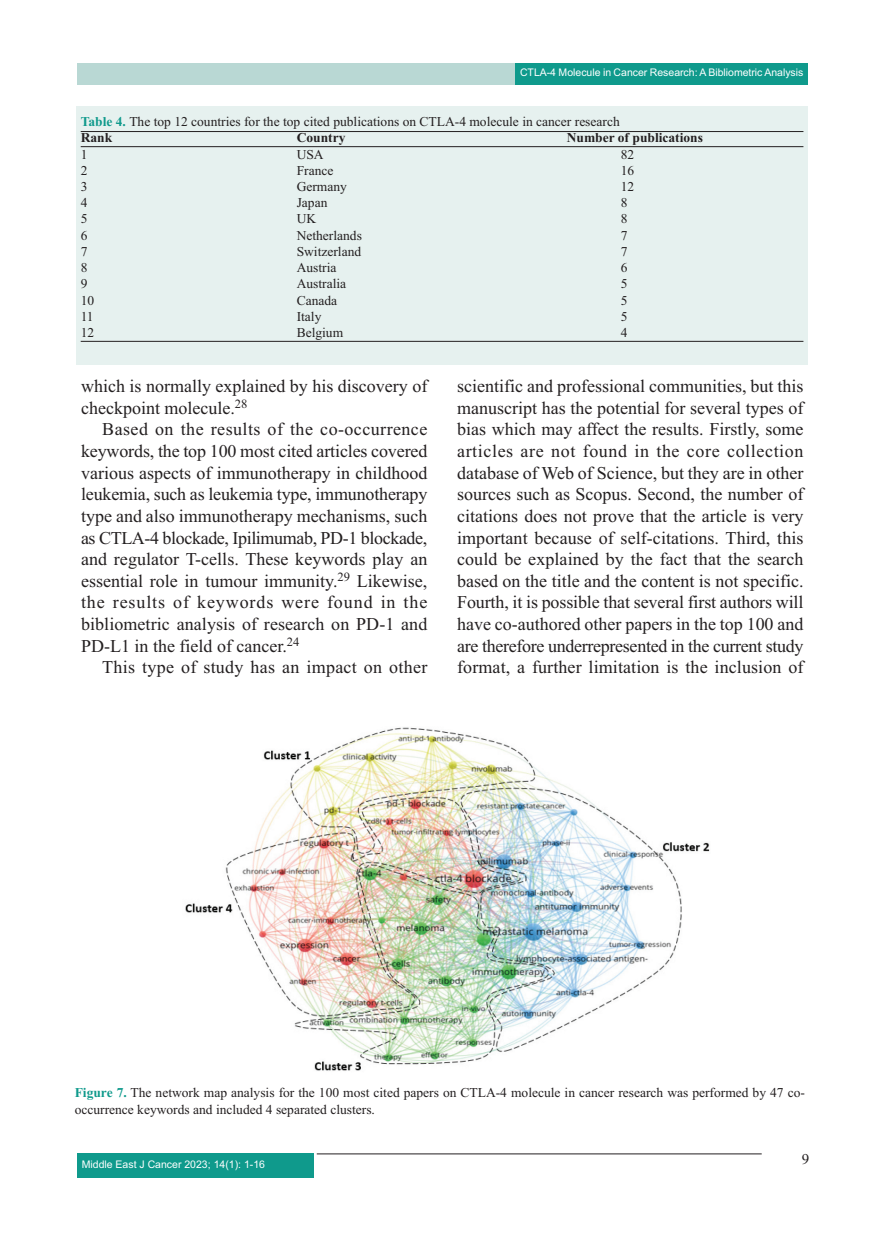
<style>
.page{position:relative;width:893px;height:1234px;background:#fff}
.page>*{position:absolute;margin:0;border:0;box-sizing:border-box;transform-origin:0 0}
.t1{font:18px/21.6px "Times New Roman";letter-spacing:.005em;color:#231f20;text-align:justify}
.t2{font:15px "Times New Roman";color:#231f20}
.t3{font:13.5px/16.2px "Times New Roman";color:#231f20}
.t4{font:700 13.5px "Times New Roman";color:#231f20}
.t5{font:10.5px "Arial";color:#fff}
.s1{font-weight:700;color:#0f9a8c}
</style>
<div class="page">
<div style="left:78px;top:64px;width:730px;height:21px;background:#b9d8d4"></div>
<div style="left:516px;top:64px;width:292px;height:21px;background:#0f9a8c"></div>
<hr style="left:317px;top:1153px;width:445px;height:1px;background:#231f20">
<div style="left:77px;top:1153px;width:236px;height:24px;background:#0f9a8c"></div>
<img style="left:185px;top:727px;width:525px;height:344px">
<div style="left:76px;top:106px;width:732px;height:258px;background:#e6f1ef"></div>
<hr style="left:81px;top:131px;width:722px;height:1px;background:#231f20">
<hr style="left:81px;top:146px;width:722px;height:1px;background:#231f20">
<hr style="left:81px;top:341px;width:722px;height:1px;background:#231f20">
<p class="t5" style="left:520px;top:68px;width:285px">CTLA-4 Molecule in Cancer Research: A Bibliometric Analysis</p>
<p class="t3" style="left:81px;top:115px;width:541px"><span class="s1">Table 4.</span> The top 12 countries for the top cited publications on CTLA-4 molecule in cancer research</p>
<p class="t4" style="left:81px;top:133px;width:33px">Rank</p>
<p class="t4" style="left:297px;top:133px;width:50px">Country</p>
<p class="t4" style="left:567px;top:133px;width:138px">Number of publications</p>
<p class="t3" style="left:81px;top:147px;width:8px">1</p>
<p class="t3" style="left:297px;top:147px;width:28px">USA</p>
<p class="t3" style="left:621px;top:147px;width:15px">82</p>
<p class="t3" style="left:81px;top:163px;width:8px">2</p>
<p class="t3" style="left:297px;top:163px;width:38px">France</p>
<p class="t3" style="left:621px;top:163px;width:15px">16</p>
<p class="t3" style="left:81px;top:180px;width:8px">3</p>
<p class="t3" style="left:297px;top:180px;width:52px">Germany</p>
<p class="t3" style="left:621px;top:180px;width:15px">12</p>
<p class="t3" style="left:81px;top:196px;width:8px">4</p>
<p class="t3" style="left:297px;top:196px;width:32px">Japan</p>
<p class="t3" style="left:621px;top:196px;width:8px">8</p>
<p class="t3" style="left:81px;top:212px;width:8px">5</p>
<p class="t3" style="left:297px;top:212px;width:21px">UK</p>
<p class="t3" style="left:621px;top:212px;width:8px">8</p>
<p class="t3" style="left:81px;top:228px;width:8px">6</p>
<p class="t3" style="left:297px;top:228px;width:67px">Netherlands</p>
<p class="t3" style="left:621px;top:228px;width:8px">7</p>
<p class="t3" style="left:81px;top:244px;width:8px">7</p>
<p class="t3" style="left:297px;top:244px;width:66px">Switzerland</p>
<p class="t3" style="left:621px;top:244px;width:8px">7</p>
<p class="t3" style="left:81px;top:261px;width:8px">8</p>
<p class="t3" style="left:297px;top:261px;width:41px">Austria</p>
<p class="t3" style="left:621px;top:261px;width:8px">6</p>
<p class="t3" style="left:81px;top:277px;width:8px">9</p>
<p class="t3" style="left:297px;top:277px;width:51px">Australia</p>
<p class="t3" style="left:621px;top:277px;width:8px">5</p>
<p class="t3" style="left:81px;top:293px;width:15px">10</p>
<p class="t3" style="left:297px;top:293px;width:42px">Canada</p>
<p class="t3" style="left:621px;top:293px;width:8px">5</p>
<p class="t3" style="left:81px;top:309px;width:14px">11</p>
<p class="t3" style="left:297px;top:309px;width:26px">Italy</p>
<p class="t3" style="left:621px;top:309px;width:8px">5</p>
<p class="t3" style="left:81px;top:325px;width:15px">12</p>
<p class="t3" style="left:297px;top:325px;width:48px">Belgium</p>
<p class="t3" style="left:621px;top:325px;width:8px">4</p>
<p class="t1" style="left:81px;top:377px;width:348px">which is normally explained by his discovery of checkpoint molecule.<sup>28</sup></p>
<p class="t1" style="left:81px;top:420px;width:348px;text-indent:21px">Based on the results of the co-occurrence keywords, the top 100 most cited articles covered various aspects of immunotherapy in childhood leukemia, such as leukemia type, immunotherapy type and also immunotherapy mechanisms, such as CTLA-4 blockade, Ipilimumab, PD-1 blockade, and regulator T-cells. These keywords play an essential role in tumour immunity.<sup>29</sup> Likewise, the results of keywords were found in the bibliometric analysis of research on PD-1 and PD-L1 in the field of cancer.<sup>24</sup></p>
<p class="t1" style="left:102px;top:658px;width:327px">This type of study has an impact on other</p>
<p class="t1" style="left:457px;top:377px;width:348px">scientific and professional communities, but this manuscript has the potential for several types of bias which may affect the results. Firstly, some articles are not found in the core collection database of Web of Science, but they are in other sources such as Scopus. Second, the number of citations does not prove that the article is very important because of self-citations. Third, this could be explained by the fact that the search based on the title and the content is not specific.<br>Fourth, it is possible that several first authors will have co-authored other papers in the top 100 and are therefore underrepresented in the current study format, a further limitation is the inclusion of</p>
<p class="t3" style="left:75px;top:1085px;width:732px"><span class="s1">Figure 7.</span> The network map analysis for the 100 most cited papers on CTLA-4 molecule in cancer research was performed by 47 co&shy;occurrence keywords and included 4 separated clusters.</p>
<p class="t5" style="left:82px;top:1160px;width:185px">Middle East J Cancer 2023; 14(1): 1-16</p>
<p class="t2" style="left:802px;top:1152px;width:9px">9</p>
</div>
